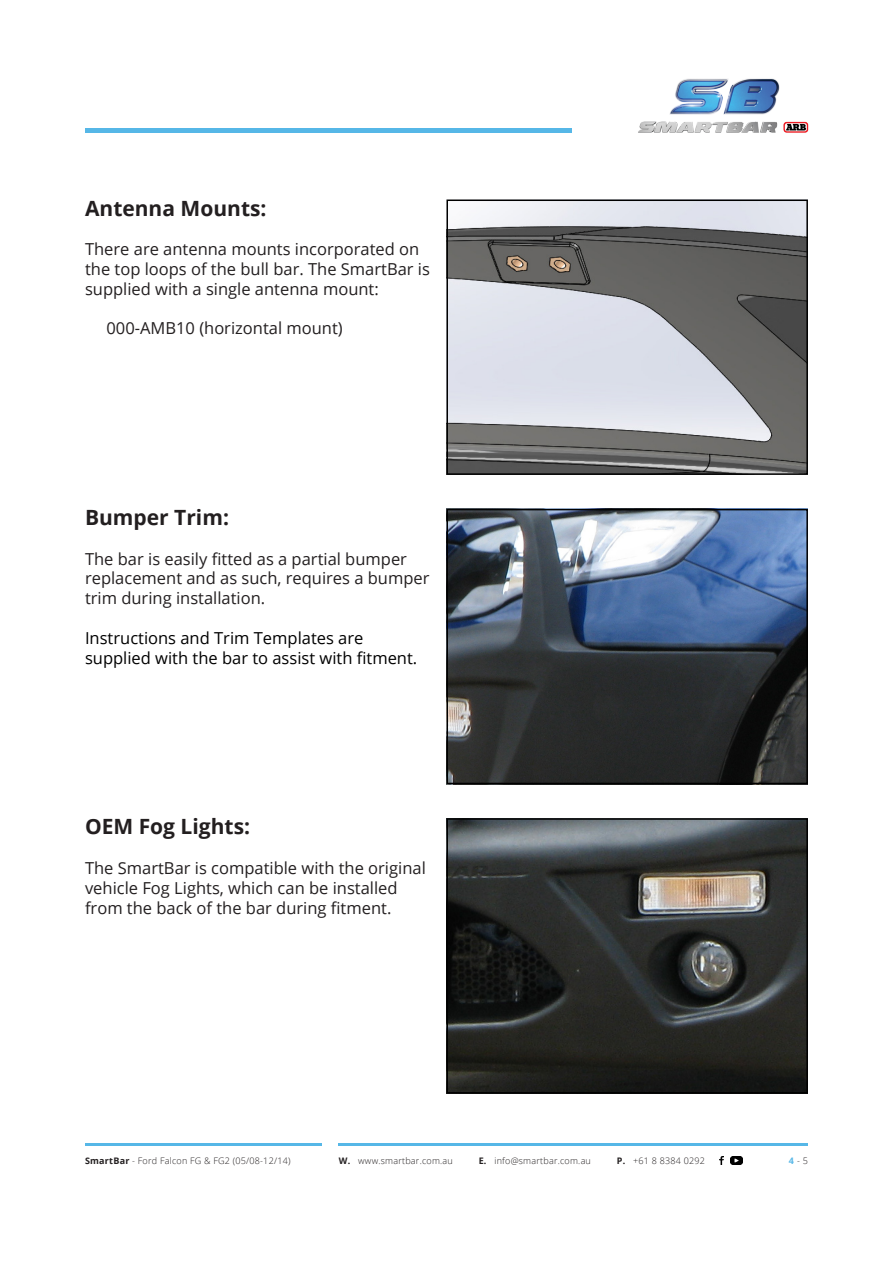
<style>
.page{position:relative;width:893px;height:1263px;background:#fff}
.page>*{position:absolute;margin:0;border:0;box-sizing:border-box;transform-origin:0 0}
.t1{font:700 21px "Open Sans";color:#231f20}
.t2{font:16.5px/19.8px "Open Sans";color:#231f20}
.t3{font:16.5px/19.8px "Open Sans";color:#000}
.t4{font:300 9px "Open Sans";letter-spacing:.025em;color:#231f20}
.s1{font-weight:700}
.s2{font-weight:700;color:#56b7e7}
</style>
<div class="page">
<img style="left:449px;top:821px;width:356px;height:269px">
<div style="left:446px;top:818px;width:362px;height:275px;border:2px solid #000"></div>
<img style="left:449px;top:202px;width:356px;height:270px">
<div style="left:446px;top:199px;width:362px;height:276px;border:2px solid #000"></div>
<img style="left:449px;top:512px;width:356px;height:269px">
<div style="left:446px;top:509px;width:362px;height:275px;border:2px solid #000"></div>
<hr style="left:85px;top:128px;width:486px;height:4px;background:#56b7e7">
<img style="left:638px;top:78px;width:171px;height:55px">
<hr style="left:85px;top:1143px;width:237px;height:2px;background:#56b7e7">
<hr style="left:339px;top:1143px;width:469px;height:2px;background:#56b7e7">
<svg style="left:720px;top:1156px;width:4px;height:8px"></svg>
<svg style="left:731px;top:1156px;width:11px;height:8px"></svg>
<p class="t1" style="left:85px;top:193px;width:183px">Antenna Mounts:</p>
<p class="t2" style="left:85px;top:239px;width:346px">There are antenna mounts incorporated on the top loops of the bull bar. The SmartBar is supplied with a single antenna mount:</p>
<p class="t2" style="left:106px;top:318px;width:238px">000-AMB10 (horizontal mount)</p>
<p class="t1" style="left:85px;top:502px;width:145px">Bumper Trim:</p>
<p class="t2" style="left:85px;top:548px;width:346px">The bar is easily fitted as a partial bumper replacement and as such, requires a bumper trim during installation.</p>
<p class="t3" style="left:85px;top:627px;width:334px">Instructions and Trim Templates are supplied with the bar to assist with fitment.</p>
<p class="t1" style="left:85px;top:812px;width:167px">OEM Fog Lights:</p>
<p class="t2" style="left:85px;top:858px;width:342px">The SmartBar is compatible with the original vehicle Fog Lights, which can be installed from the back of the bar during fitment.</p>
<p class="t4" style="left:85px;top:1154px;width:207px"><span class="s1">SmartBar</span> - Ford Falcon FG &amp; FG2 (05/08-12/14)</p>
<p class="t4" style="left:339px;top:1154px;width:116px"><span class="s1">W.</span> www.smartbar.com.au</p>
<p class="t4" style="left:479px;top:1154px;width:114px"><span class="s1">E.</span> info@smartbar.com.au</p>
<p class="t4" style="left:617px;top:1154px;width:90px"><span class="s1">P.</span> +61 8 8384 0292</p>
<p class="t4" style="left:789px;top:1154px;width:21px"><span class="s2">4</span> - 5</p>
</div>
